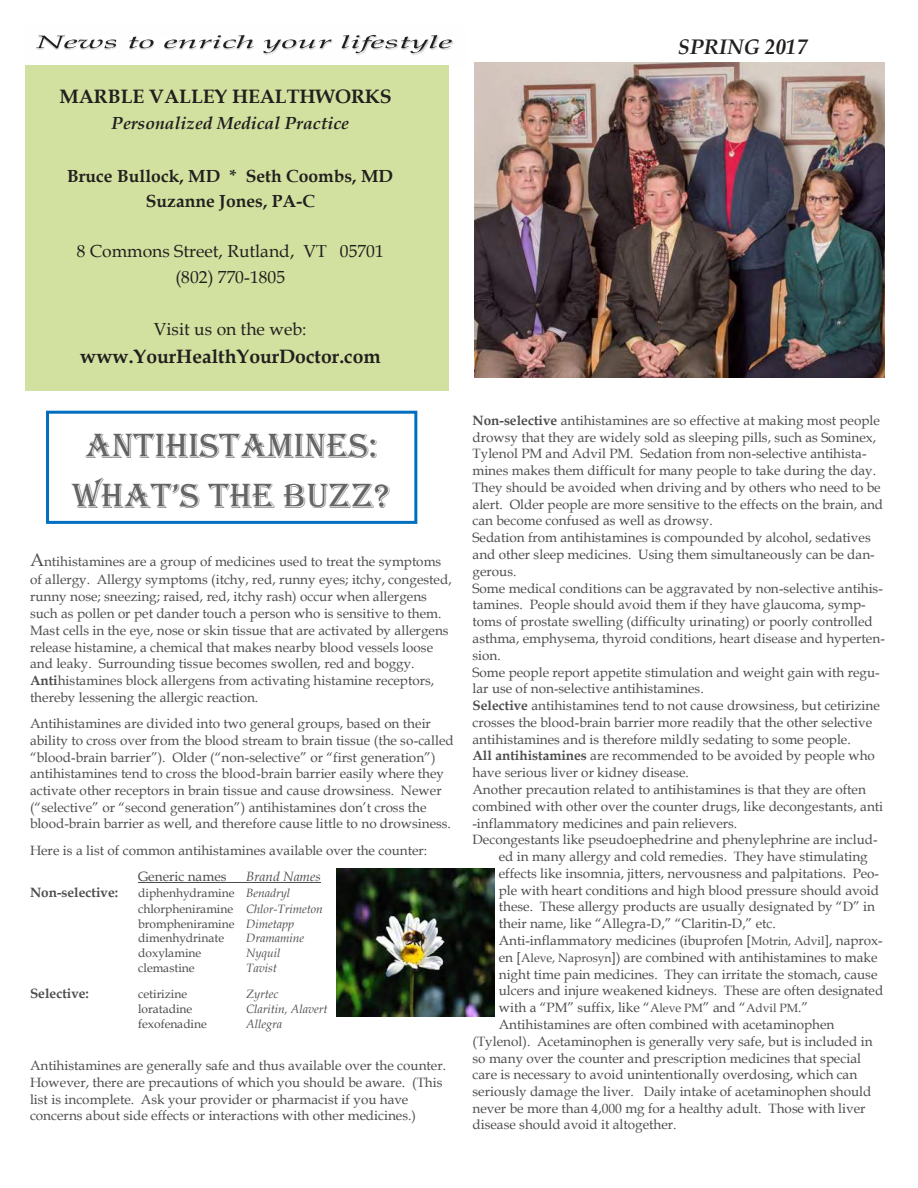
<style>
.page{position:relative;width:918px;height:1188px;background:#fff}
.page>*{position:absolute;margin:0;border:0;box-sizing:border-box;transform-origin:0 0}
.t1{font:36px/50.7px "Algerian";color:#656363;text-align:center}
.t2{font:italic 700 21px "Book Antiqua";color:#221f1f}
.t3{font:700 19.35px "Book Antiqua";color:#221f1f}
.t4{font:17.4px/26.1px "Book Antiqua";color:#221f1f;text-align:center}
.t5{font:700 17.4px/25px "Book Antiqua";color:#221f1f;text-align:center}
.t6{font:italic 700 17.4px "Book Antiqua";color:#221f1f}
.t7{font:13.5px/16.8px "Book Antiqua";color:#4e4c4c}
.t8{font:700 13.5px "Book Antiqua";color:#4e4c4c}
.t9{font:italic 13.5px "Book Antiqua";color:#4e4c4c}
.t10{font:12px/15px "Book Antiqua";color:#4e4c4c}
.t11{font:italic 12px "Book Antiqua";color:#4e4c4c}
.s1{font-size:18px}
.s2{font-weight:700}
.s3{font-style:italic}
.s4{font-size:12px}
</style>
<div class="page">
<div style="left:25px;top:65px;width:423px;height:325px;background:#d2e19f"></div>
<svg style="left:36px;top:35px;width:404px;height:18px"></svg>
<img style="left:440px;top:39px;width:43px;height:28px">
<hr style="left:138px;top:882px;width:183px;height:1px;background:#4e4c4c">
<div style="left:46px;top:411px;width:371px;height:113px;border:3px solid #006fc0"></div>
<img style="left:336px;top:869px;width:158px;height:147px">
<img style="left:474px;top:63px;width:411px;height:315px">
<h3 class="t3" style="left:59px;top:89px;width:334px">MARBLE VALLEY HEALTHWORKS</h3>
<p class="t6" style="left:111px;top:111px;width:239px">Personalized Medical Practice</p>
<p class="t5" style="left:67px;top:165px;width:327px">Bruce Bullock, MD * Seth Coombs, MD<br>Suzanne Jones, PA-C</p>
<p class="t4" style="left:77px;top:240px;width:309px">8 Commons Street, Rutland, VT 05701 (802) 770-1805</p>
<p class="t4" style="left:154px;top:318px;width:154px">Visit us on the web:</p>
<h3 class="t3" style="left:80px;top:349px;width:302px">www.YourHealthYourDoctor.com</h3>
<h2 class="t2" style="left:678px;top:32px;width:130px">SPRING 2017</h2>
<h1 class="t1" style="left:73px;top:420px;width:319px">ANTIHISTAMINES:<br>WHAT’S THE BUZZ?</h1>
<p class="t7" style="left:30px;top:554px;width:423px;line-height:18px"><span class="s1">A</span>ntihistamines are a group of medicines used to treat the symptoms of allergy. Allergy symptoms (itchy, red, runny eyes; itchy, congested,</p>
<p class="t7" style="left:30px;top:590px;width:420px">runny nose; sneezing; raised, red, itchy rash) occur when allergens such as pollen or pet dander touch a person who is sensitive to them.<br>Mast cells in the eye, nose or skin tissue that are activated by allergens release histamine, a chemical that makes nearby blood vessels loose and leaky. Surrounding tissue becomes swollen, red and boggy.<br><span class="s2">Anti</span>histamines block allergens from activating histamine receptors, thereby lessening the allergic reaction.</p>
<p class="t7" style="left:30px;top:716px;width:425px">Antihistamines are divided into two general groups, based on their ability to cross over from the blood stream to brain tissue (the so-called “blood-brain barrier”). Older (“non-selective” or “first generation”) antihistamines tend to cross the blood-brain barrier easily where they activate other receptors in brain tissue and cause drowsiness. Newer (“selective” or “second generation”) antihistamines don’t cross the blood-brain barrier as well, and therefore cause little to no drowsiness.</p>
<p class="t7" style="left:138px;top:839px;width:291px;line-height:26.1px;text-indent:-108px">Here is a list of common antihistamines available over the counter:<br>Generic names</p>
<p class="t9" style="left:246px;top:871px;width:76px">Brand Names</p>
<p class="t8" style="left:30px;top:888px;width:90px">Non-selective:</p>
<p class="t10" style="left:138px;top:887px;width:186px">diphenhydramine <span class="s3">Benadryl </span>chlorpheniramine <span class="s3">Chlor-Trimeton </span>brompheniramine <span class="s3">Dimetapp </span>dimenhydrinate</p>
<p class="t11" style="left:246px;top:934px;width:60px">Dramamine</p>
<p class="t10" style="left:138px;top:947px;width:65px">doxylamine</p>
<p class="t11" style="left:246px;top:949px;width:36px">Nyquil</p>
<p class="t10" style="left:138px;top:962px;width:58px">clemastine</p>
<p class="t11" style="left:246px;top:963px;width:32px">Tavist</p>
<p class="t8" style="left:30px;top:988px;width:60px">Selective:</p>
<p class="t10" style="left:138px;top:987px;width:51px">cetirizine</p>
<p class="t11" style="left:246px;top:989px;width:34px">Zyrtec</p>
<p class="t10" style="left:138px;top:1002px;width:56px">loratadine</p>
<p class="t11" style="left:246px;top:1004px;width:83px">Claritin, Alavert</p>
<p class="t10" style="left:138px;top:1017px;width:70px">fexofenadine</p>
<p class="t11" style="left:246px;top:1019px;width:38px">Allegra</p>
<p class="t7" style="left:30px;top:1058px;width:418px">Antihistamines are generally safe and thus available over the counter.<br>However, there are precautions of which you should be aware. (This list is incomplete. Ask your provider or pharmacist if you have concerns about side effects or interactions with other medicines.)</p>
<p class="t7" style="left:473px;top:413px;width:409px"><span class="s2">Non-selective</span> antihistamines are so effective at making most people</p>
<p class="t7" style="left:473px;top:430px;width:405px">drowsy that they are widely sold as sleeping pills, such as Sominex,</p>
<p class="t7" style="left:473px;top:447px;width:396px">Tylenol PM and Advil PM. Sedation from non-selective antihista-</p>
<p class="t7" style="left:473px;top:464px;width:405px">mines makes them difficult for many people to take during the day.</p>
<p class="t7" style="left:473px;top:481px;width:410px">They should be avoided when driving and by others who need to be</p>
<p class="t7" style="left:473px;top:497px;width:412px">alert. Older people are more sensitive to the effects on the brain, and</p>
<p class="t7" style="left:473px;top:514px;width:242px">can become confused as well as drowsy.</p>
<p class="t7" style="left:473px;top:531px;width:400px">Sedation from antihistamines is compounded by alcohol, sedatives</p>
<p class="t7" style="left:473px;top:548px;width:404px">and other sleep medicines. Using them simultaneously can be dan-</p>
<p class="t7" style="left:473px;top:564px;width:46px">gerous.</p>
<p class="t7" style="left:473px;top:581px;width:412px">Some medical conditions can be aggravated by non-selective antihis-</p>
<p class="t7" style="left:473px;top:598px;width:395px">tamines. People should avoid them if they have glaucoma, symp-</p>
<p class="t7" style="left:473px;top:615px;width:402px">toms of prostate swelling (difficulty urinating) or poorly controlled</p>
<p class="t7" style="left:473px;top:632px;width:414px">asthma, emphysema, thyroid conditions, heart disease and hyperten-</p>
<p class="t7" style="left:473px;top:648px;width:30px">sion.</p>
<p class="t7" style="left:473px;top:665px;width:409px">Some people report appetite stimulation and weight gain with regu-</p>
<p class="t7" style="left:473px;top:682px;width:233px">lar use of non-selective antihistamines.</p>
<p class="t7" style="left:473px;top:699px;width:409px"><span class="s2">Selective</span> antihistamines tend to not cause drowsiness, but cetirizine</p>
<p class="t7" style="left:473px;top:716px;width:401px">crosses the blood-brain barrier more readily that the other selective</p>
<p class="t7" style="left:473px;top:732px;width:380px">antihistamines and is therefore mildly sedating to some people.</p>
<p class="t7" style="left:473px;top:749px;width:404px"><span class="s2">All antihistamines</span> are recommended to be avoided by people who</p>
<p class="t7" style="left:473px;top:766px;width:218px">have serious liver or kidney disease.</p>
<p class="t7" style="left:473px;top:782px;width:395px">Another precaution related to antihistamines is that they are often</p>
<p class="t7" style="left:473px;top:799px;width:412px">combined with other over the counter drugs, like decongestants, anti</p>
<p class="t7" style="left:473px;top:816px;width:266px">-inflammatory medicines and pain relievers.</p>
<p class="t7" style="left:473px;top:833px;width:407px">Decongestants like pseudoephedrine and phenylephrine are includ-</p>
<p class="t7" style="left:499px;top:850px;width:370px">ed in many allergy and cold remedies. They have stimulating</p>
<p class="t7" style="left:499px;top:866px;width:382px">effects like insomnia, jitters, nervousness and palpitations. Peo-</p>
<p class="t7" style="left:499px;top:883px;width:382px">ple with heart conditions and high blood pressure should avoid</p>
<p class="t7" style="left:499px;top:900px;width:378px">these. These allergy products are usually designated by “D” in</p>
<p class="t7" style="left:499px;top:917px;width:279px">their name, like “Allegra-D,” “Claritin-D,” etc.</p>
<p class="t7" style="left:499px;top:934px;width:385px">Anti-inflammatory medicines (ibuprofen [<span class="s4">Motrin, Advil</span>], naprox-</p>
<p class="t7" style="left:499px;top:950px;width:380px">en [<span class="s4">Aleve, Naprosyn</span>]) are combined with antihistamines to make</p>
<p class="t7" style="left:499px;top:967px;width:380px">night time pain medicines. They can irritate the stomach, cause</p>
<p class="t7" style="left:499px;top:984px;width:386px">ulcers and injure weakened kidneys. These are often designated</p>
<p class="t7" style="left:499px;top:1001px;width:311px">with a “PM” suffix, like “<span class="s4">Aleve PM</span>” and “<span class="s4">Advil PM</span>.”</p>
<p class="t7" style="left:499px;top:1017px;width:337px">Antihistamines are often combined with acetaminophen</p>
<p class="t7" style="left:473px;top:1034px;width:402px">(Tylenol). Acetaminophen is generally very safe, but is included in</p>
<p class="t7" style="left:473px;top:1051px;width:390px">so many over the counter and prescription medicines that special</p>
<p class="t7" style="left:473px;top:1068px;width:386px">care is necessary to avoid unintentionally overdosing, which can</p>
<p class="t7" style="left:473px;top:1085px;width:400px">seriously damage the liver. Daily intake of acetaminophen should</p>
<p class="t7" style="left:473px;top:1101px;width:394px">never be more than 4,000 mg for a healthy adult. Those with liver</p>
<p class="t7" style="left:473px;top:1118px;width:206px">disease should avoid it altogether.</p>
</div>
